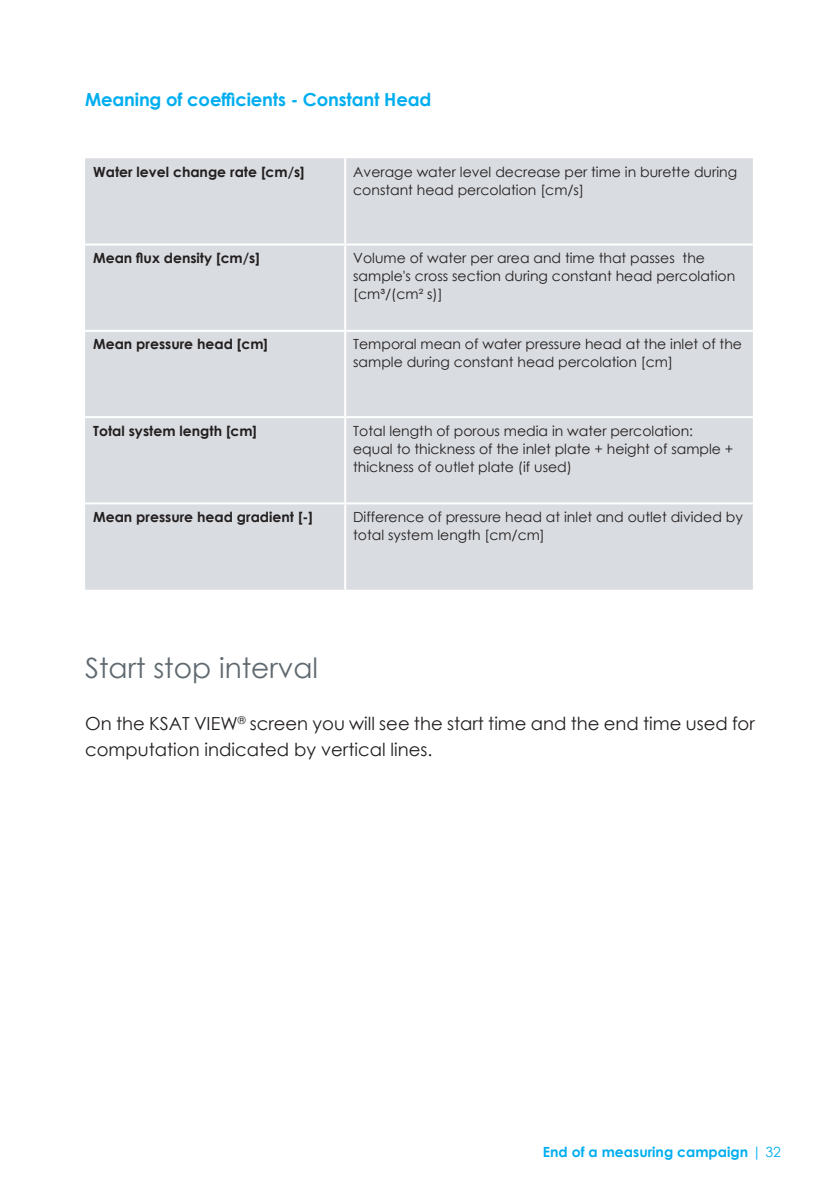
<style>
.page{position:relative;width:840px;height:1191px;background:#fff}
.page>*{position:absolute;margin:0;border:0;box-sizing:border-box;transform-origin:0 0}
.t1{font:28px "Century Gothic";color:#5f696f}
.t2{font:18px/26px "Century Gothic";color:#231f20}
.t3{font:700 18px "Century Gothic";letter-spacing:-.01em;color:#00aeef}
.t4{font:14px/18px "Century Gothic";color:#231f20}
.t5{font:700 14px "Century Gothic";color:#231f20}
.t6{font:700 14px "Century Gothic";color:#00aeef}
.s1{font-weight:400}
</style>
<div class="page">
<div style="left:85px;top:158px;width:667px;height:431px;background:#d9dce0"></div>
<hr style="left:344px;top:158px;width:2px;height:85px;background:#fff">
<hr style="left:85px;top:243px;width:260px;height:2px;background:#fff">
<hr style="left:345px;top:243px;width:407px;height:2px;background:#fff">
<hr style="left:344px;top:245px;width:2px;height:85px;background:#fff">
<hr style="left:85px;top:330px;width:260px;height:2px;background:#fff">
<hr style="left:345px;top:330px;width:407px;height:2px;background:#fff">
<hr style="left:344px;top:332px;width:2px;height:84px;background:#fff">
<hr style="left:85px;top:416px;width:260px;height:2px;background:#fff">
<hr style="left:345px;top:416px;width:407px;height:2px;background:#fff">
<hr style="left:344px;top:418px;width:2px;height:84px;background:#fff">
<hr style="left:85px;top:502px;width:260px;height:2px;background:#fff">
<hr style="left:345px;top:502px;width:407px;height:2px;background:#fff">
<hr style="left:344px;top:504px;width:2px;height:85px;background:#fff">
<p class="t3" style="left:85px;top:86px;width:347px">Meaning of coefficients - Constant Head</p>
<p class="t5" style="left:93px;top:161px;width:213px">Water level change rate [cm/s]</p>
<p class="t4" style="left:353px;top:162px;width:385px">Average water level decrease per time in burette during constant head percolation [cm/s]</p>
<p class="t5" style="left:93px;top:247px;width:168px">Mean flux density [cm/s]</p>
<p class="t4" style="left:353px;top:249px;width:383px">Volume of water per area and time that passes the sample's cross section during constant head percolation [cm³/(cm² s)]</p>
<p class="t5" style="left:93px;top:334px;width:176px">Mean pressure head [cm]</p>
<p class="t4" style="left:353px;top:335px;width:390px">Temporal mean of water pressure head at the inlet of the sample during constant head percolation [cm]</p>
<p class="t5" style="left:93px;top:420px;width:165px">Total system length [cm]</p>
<p class="t4" style="left:353px;top:421px;width:381px">Total length of porous media in water percolation: equal to thickness of the inlet plate + height of sample + thickness of outlet plate (if used)</p>
<p class="t5" style="left:93px;top:506px;width:221px">Mean pressure head gradient [-]</p>
<p class="t4" style="left:353px;top:507px;width:391px">Difference of pressure head at inlet and outlet divided by total system length [cm/cm]</p>
<h1 class="t1" style="left:85px;top:649px;width:234px">Start stop interval</h1>
<p class="t2" style="left:85px;top:710px;width:671px">On the KSAT VIEW<sup>®</sup> screen you will see the start time and the end time used for computation indicated by vertical lines.</p>
<p class="t6" style="left:542px;top:1141px;width:239px">End of a measuring campaign <span class="s1">| 32</span></p>
</div>
